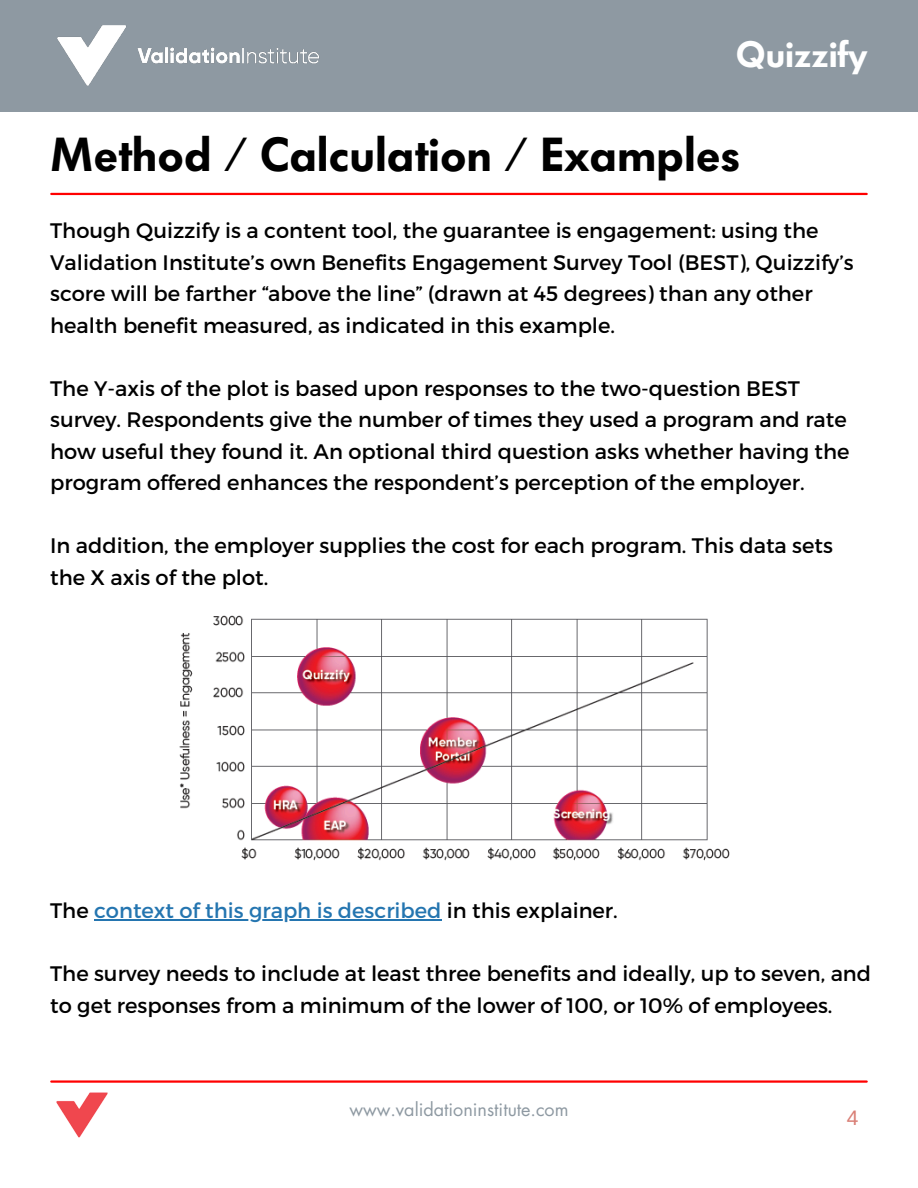
<style>
.page{position:relative;width:918px;height:1188px;background:#fff}
.page>*{position:absolute;margin:0;border:0;box-sizing:border-box;transform-origin:0 0}
.t1{font:600 47.25px "Futura BQ";color:#000}
.t2{font:600 36px "Futura BQ";color:#fff}
.t3{font:21px/31.5px "Montserrat";color:#000}
.t4{font:21px "Montserrat";color:#2475b0}
.t5{font:21px "Arimo";color:#d97f76}
.t6{font:18px "Futura LT";color:#8e99a2}
.s1{color:#000}
</style>
<div class="page">
<div style="left:0;top:0;width:918px;height:112px;background:#8e99a2"></div>
<img style="left:57px;top:25px;width:262px;height:61px">
<hr style="left:51px;top:1080px;width:816px;height:3px;background:#f00">
<img style="left:56px;top:1092px;width:52px;height:46px">
<hr style="left:51px;top:193px;width:816px;height:2px;background:#f00">
<img style="left:179px;top:615px;width:551px;height:246px">
<hr style="left:94px;top:919px;width:348px;height:1px;background:#2475b0">
<p class="t2" style="left:736px;top:33px;width:134px">Quizzify</p>
<h3 class="t1" style="left:50px;top:126px;width:692px">Method / Calculation / Examples</h3>
<h1 class="t3" style="left:50px;top:214px;width:805px">Though Quizzify is a content tool, the guarantee is engagement: using the Validation Institute’s own Benefits Engagement Survey Tool (BEST), Quizzify’s score will be farther “above the line” (drawn at 45 degrees) than any other health benefit measured, as indicated in this example.</h1>
<h3 class="t3" style="left:50px;top:371px;width:801px">The Y-axis of the plot is based upon responses to the two-question BEST survey. Respondents give the number of times they used a program and rate how useful they found it. An optional third question asks whether having the program offered enhances the respondent’s perception of the employer.</h3>
<h3 class="t3" style="left:50px;top:529px;width:784px">In addition, the employer supplies the cost for each program. This data sets the X axis of the plot.</h3>
<p class="t4" style="left:50px;top:897px;width:569px"><span class="s1">The</span> context of this graph is described <span class="s1">in this explainer.</span></p>
<p class="t3" style="left:50px;top:957px;width:823px">The survey needs to include at least three benefits and ideally, up to seven, and to get responses from a minimum of the lower of 100, or 10% of employees.</p>
<p class="t6" style="left:349px;top:1098px;width:221px">www.validationinstitute.com</p>
<h3 class="t5" style="left:847px;top:1106px;width:13px">4</h3>
</div>
